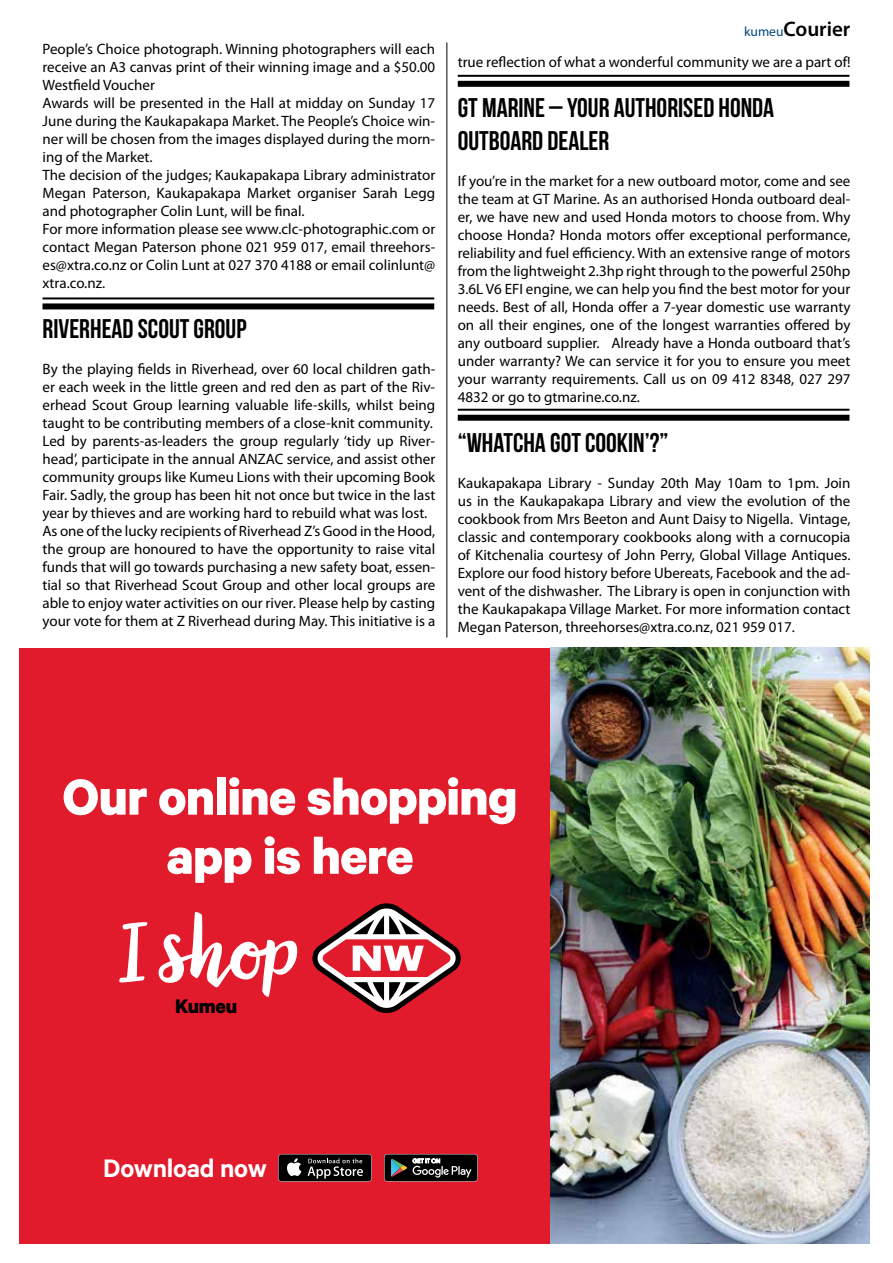
<style>
.page{position:relative;width:893px;height:1263px;background:#fff}
.page>*{position:absolute;margin:0;border:0;box-sizing:border-box;transform-origin:0 0}
.t1{font:700 57px/59.1px "Calibre";letter-spacing:-.015em;color:#fff;text-align:center}
.t2{font:600 28.5px "Calibre";letter-spacing:-.01em;color:#fff}
.t3{font:27px/32.4px "Bebas Neue";color:#000}
.t4{font:700 22.05px "Calibre";letter-spacing:-.01em;color:#000}
.t5{font:600 21px "Myriad Pro";color:#000}
.t6{font:15px/18px "Myriad Pro";color:#000;text-align:justify}
.s1{font-weight:400;font-size:13.5px;color:#00457e}
</style>
<div class="page">
<hr style="left:446px;top:43px;width:1px;height:594px;background:#000">
<div style="left:20px;top:648px;width:850px;height:595px;background:#e11a2c"></div>
<div style="left:278px;top:1154px;width:94px;height:28px;background:#7e787a;border-radius:3px"></div>
<div style="left:279px;top:1154px;width:92px;height:27px;background:#000;border-radius:3px"></div>
<svg style="left:287px;top:1158px;width:14px;height:18px"></svg>
<svg style="left:308px;top:1158px;width:55px;height:20px"></svg>
<div style="left:384px;top:1154px;width:94px;height:28px;background:#7e787a;border-radius:3px"></div>
<div style="left:385px;top:1154px;width:92px;height:27px;background:#000;border-radius:3px"></div>
<svg style="left:413px;top:1158px;width:58px;height:19px"></svg>
<svg style="left:391px;top:1159px;width:16px;height:18px"></svg>
<img style="left:551px;top:648px;width:319px;height:595px">
<svg style="left:312px;top:903px;width:149px;height:110px"></svg>
<svg style="left:119px;top:922px;width:29px;height:61px"></svg>
<svg style="left:158px;top:912px;width:140px;height:85px"></svg>
<hr style="left:458px;top:75px;width:391px;height:2px;background:#000">
<div style="left:458px;top:81px;width:391px;height:6px;background:#000"></div>
<hr style="left:43px;top:297px;width:391px;height:2px;background:#000">
<div style="left:43px;top:303px;width:391px;height:6px;background:#000"></div>
<hr style="left:458px;top:409px;width:391px;height:2px;background:#000">
<div style="left:458px;top:415px;width:391px;height:6px;background:#000"></div>
<p class="t6" style="left:43px;top:40px;width:394px;text-align:left">People’s Choice photograph. Winning photographers will each receive an A3 canvas print of their winning image and a $50.00<br>Westfield Voucher<br>Awards will be presented in the Hall at midday on Sunday 17<br>June during the Kaukapakapa Market. The People’s Choice win&shy;ner will be chosen from the images displayed during the morn&shy;ing of the Market.<br>The decision of the judges; Kaukapakapa Library administrator Megan Paterson, Kaukapakapa Market organiser Sarah Legg and photographer Colin Lunt, will be final.<br>For more information please see www.clc-photographic.com or contact Megan Paterson phone 021 959 017, email threehors&shy;es@xtra.co.nz or Colin Lunt at 027 370 4188 or email colinlunt@ xtra.co.nz.</p>
<h3 class="t3" style="left:43px;top:312px;width:206px">RIVERHEAD SCOUT GROUP</h3>
<p class="t6" style="left:43px;top:360px;width:394px;text-align:left">By the playing fields in Riverhead, over 60 local children gath&shy;er each week in the little green and red den as part of the Riv&shy;erhead Scout Group learning valuable life-skills, whilst being taught to be contributing members of a close-knit community.<br>Led by parents-as-leaders the group regularly ‘tidy up River&shy;head’, participate in the annual ANZAC service, and assist other community groups like Kumeu Lions with their upcoming Book Fair. Sadly, the group has been hit not once but twice in the last year by thieves and are working hard to rebuild what was lost.<br>As one of the lucky recipients of Riverhead Z’s Good in the Hood, the group are honoured to have the opportunity to raise vital funds that will go towards purchasing a new safety boat, essen&shy;tial so that Riverhead Scout Group and other local groups are able to enjoy water activities on our river. Please help by casting your vote for them at Z Riverhead during May. This initiative is a</p>
<h3 class="t5" style="left:744px;top:16px;width:108px"><span class="s1">kumeu</span>Courier</h3>
<p class="t6" style="left:458px;top:53px;width:394px">true reflection of what a wonderful community we are a part of!</p>
<h3 class="t3" style="left:458px;top:92px;width:318px">GT MARINE – YOUR AUTHORISED HONDA<br>OUTBOARD DEALER</h3>
<p class="t6" style="left:458px;top:172px;width:394px">If you’re in the market for a new outboard motor, come and see the team at GT Marine. As an authorised Honda outboard deal&shy;er, we have new and used Honda motors to choose from. Why choose Honda? Honda motors offer exceptional performance, reliability and fuel efficiency. With an extensive range of motors from the lightweight 2.3hp right through to the powerful 250hp 3.6L V6 EFI engine, we can help you find the best motor for your needs. Best of all, Honda offer a 7-year domestic use warranty on all their engines, one of the longest warranties offered by any outboard supplier. Already have a Honda outboard that’s under warranty? We can service it for you to ensure you meet your warranty requirements. Call us on 09 412 8348, 027 297<br>4832 or go to gtmarine.co.nz.</p>
<h3 class="t3" style="left:458px;top:426px;width:212px">“WHATCHA GOT COOKIN’?”</h3>
<p class="t6" style="left:458px;top:474px;width:394px">Kaukapakapa Library - Sunday 20th May 10am to 1pm. Join us in the Kaukapakapa Library and view the evolution of the cookbook from Mrs Beeton and Aunt Daisy to Nigella. Vintage, classic and contemporary cookbooks along with a cornucopia of Kitchenalia courtesy of John Perry, Global Village Antiques.<br>Explore our food history before Ubereats, Facebook and the ad&shy;vent of the dishwasher. The Library is open in conjunction with the Kaukapakapa Village Market. For more information contact Megan Paterson, threehorses@xtra.co.nz, 021 959 017.</p>
<h1 class="t1" style="left:62px;top:765px;width:457px">Our online shopping app is here</h1>
<h3 class="t4" style="left:175px;top:993px;width:64px">Kumeu</h3>
<h2 class="t2" style="left:103px;top:1151px;width:165px">Download now</h2>
</div>
